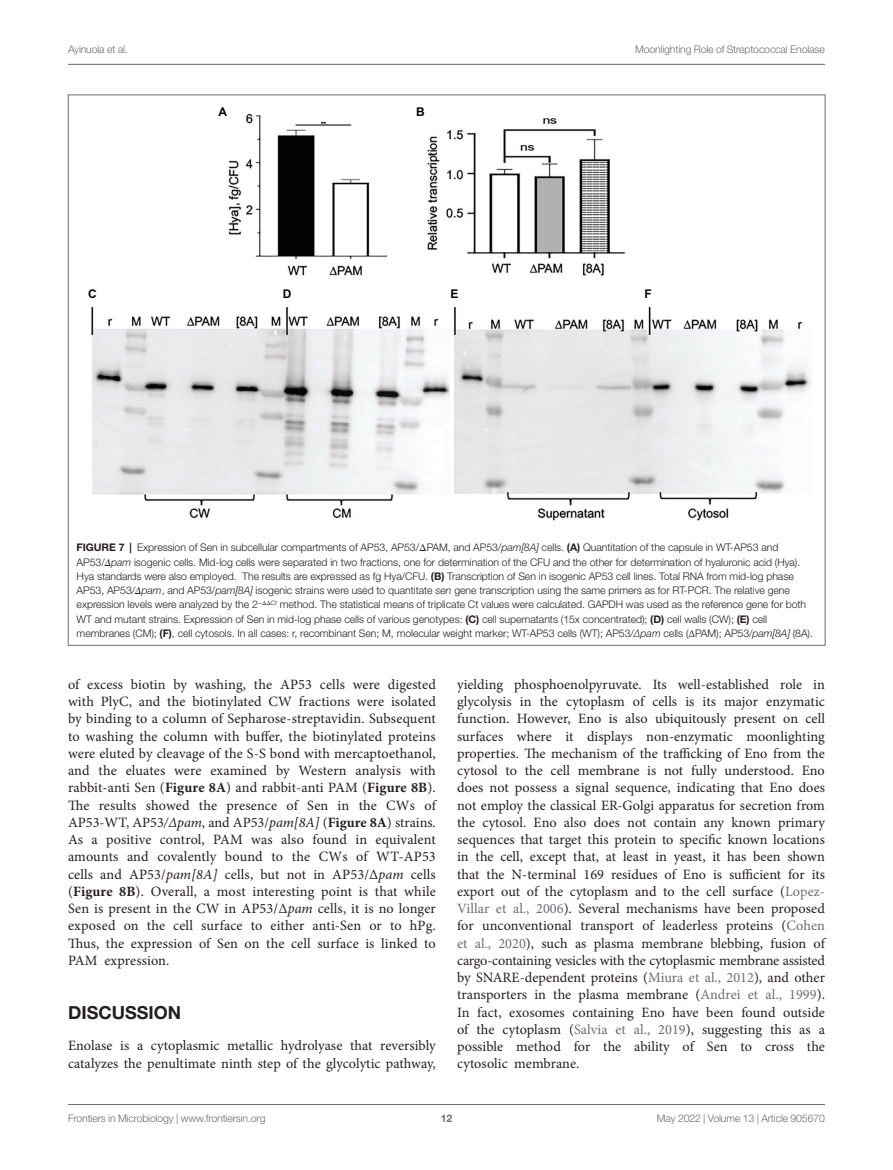
<style>
.page{position:relative;width:893px;height:1170px;background:#fff}
.page>*{position:absolute;margin:0;border:0;box-sizing:border-box;transform-origin:0 0}
.HEAD_1{font:700 18px "Helvetica Neue LT Std";color:#231f20}
.TEXT_FLUSH{font:14.25px/17.2px "Minion Pro";letter-spacing:.005em;color:#231f20}
.TEXT{font:14.25px/17.2px "Minion Pro";letter-spacing:.01em;color:#231f20;text-align:justify}
.t1{font:700 12px "Arial";color:#040503}
.FIG_LEG{font:300 10.5px/14.2px "Helvetica Neue LT Std";letter-spacing:-.005em;color:#231f20}
.t2{font:300 10.5px "Helvetica Neue LT Std";letter-spacing:-.015em;color:#6c6d70}
.t3{font:700 10.5px "Helvetica Neue LT Std";color:#6c6d70}
.s1{font-weight:700}
.s2{font-family:"STIX General";font-weight:400}
.s3{font-style:italic}
.s4{font-family:"STIX General";font-weight:400;font-style:italic}
.s5{font-family:"Minion Pro";font-weight:400}
.s6{color:#6c6d70}
</style>
<div class="page">
<hr style="left:68px;top:64px;width:757px;height:1px;background:#6c6d70">
<hr style="left:68px;top:1104px;width:757px;height:1px;background:#6c6d70">
<img style="left:91px;top:113px;width:721px;height:408px">
<p class="t2" style="left:68px;top:42px;width:61px">Ayinuola et al.</p>
<p class="t2" style="left:635px;top:42px;width:191px">Moonlighting Role of Streptococcal Enolase</p>
<p class="t1" style="left:219px;top:103px;width:10px">A</p>
<p class="t1" style="left:416px;top:103px;width:10px">B</p>
<p class="t1" style="left:88px;top:285px;width:10px">C</p>
<p class="t1" style="left:283px;top:285px;width:10px">D</p>
<p class="t1" style="left:451px;top:285px;width:10px">E</p>
<p class="t1" style="left:644px;top:285px;width:9px">F</p>
<p class="FIG_LEG" style="left:77px;top:540px;width:738px"><span class="s1">FIGURE 7 |</span> Expression of Sen in subcellular compartments of AP53, AP53/<span class="s2">Δ</span>PAM, and AP53/<span class="s3">pam[8A]</span> cells. <span class="s1">(A)</span> Quantitation of the capsule in WT-AP53 and AP53/<span class="s4">Δ</span><span class="s3">pam</span> isogenic cells. Mid-log cells were separated in two fractions, one for determination of the CFU and the other for determination of hyaluronic acid (Hya).<br>Hya standards were also employed. The results are expressed as fg Hya/CFU. <span class="s1">(B)</span> Transcription of Sen in isogenic AP53 cell lines. Total RNA from mid-log phase AP53, AP53/<span class="s4">Δ</span><span class="s3">pam</span>, and AP53/<span class="s3">pam[8A]</span> isogenic strains were used to quantitate <span class="s3">sen</span> gene transcription using the same primers as for RT-PCR. The relative gene expression levels were analyzed by the 2<sup>−ΔΔ</sup><sup>Ct</sup> method. The statistical means of triplicate Ct values were calculated. GAPDH was used as the reference gene for both WT and mutant strains. Expression of Sen in mid-log phase cells of various genotypes: <span class="s1">(C)</span> cell supernatants (15x concentrated); <span class="s1">(D)</span> cell walls (CW); <span class="s1">(E)</span> cell membranes (CM); <span class="s1">(F)</span>, cell cytosols. In all cases: r, recombinant Sen; M, molecular weight marker; WT-AP53 cells (WT); AP53/<span class="s3">∆pam</span> cells (<span class="s5">∆</span>PAM); AP53/<span class="s3">pam[8A]</span> (8A).</p>
<p class="TEXT" style="left:68px;top:675px;width:369px">of excess biotin by washing, the AP53 cells were digested with PlyC, and the biotinylated CW fractions were isolated by binding to a column of Sepharose-streptavidin. Subsequent to washing the column with buffer, the biotinylated proteins were eluted by cleavage of the S-S bond with mercaptoethanol, and the eluates were examined by Western analysis with rabbit-anti Sen (<span class="s1">Figure 8A</span>) and rabbit-anti PAM (<span class="s1">Figure 8B</span>).<br>The results showed the presence of Sen in the CWs of AP53-WT, AP53<span class="s3">/∆pam</span>, and AP53/<span class="s3">pam[8A]</span> (<span class="s1">Figure 8A</span>) strains.<br>As a positive control, PAM was also found in equivalent amounts and covalently bound to the CWs of WT-AP53 cells and AP53/<span class="s3">pam[8A]</span> cells, but not in AP53/∆<span class="s3">pam</span> cells (<span class="s1">Figure 8B</span>). Overall, a most interesting point is that while Sen is present in the CW in AP53/∆<span class="s3">pam</span> cells, it is no longer exposed on the cell surface to either anti-Sen or to hPg.<br>Thus, the expression of Sen on the cell surface is linked to PAM expression.</p>
<p class="HEAD_1" style="left:68px;top:1001px;width:115px">DISCUSSION</p>
<p class="TEXT_FLUSH" style="left:68px;top:1037px;width:369px">Enolase is a cytoplasmic metallic hydrolyase that reversibly catalyzes the penultimate ninth step of the glycolytic pathway,</p>
<p class="TEXT_FLUSH" style="left:457px;top:675px;width:369px;text-align:justify">yielding phosphoenolpyruvate. Its well-established role in glycolysis in the cytoplasm of cells is its major enzymatic function. However, Eno is also ubiquitously present on cell surfaces where it displays non-enzymatic moonlighting properties. The mechanism of the trafficking of Eno from the cytosol to the cell membrane is not fully understood. Eno does not possess a signal sequence, indicating that Eno does not employ the classical ER-Golgi apparatus for secretion from the cytosol. Eno also does not contain any known primary sequences that target this protein to specific known locations in the cell, except that, at least in yeast, it has been shown that the N-terminal 169 residues of Eno is sufficient for its export out of the cytoplasm and to the cell surface (<span class="s6">Lopez-Villar et al., 2006</span>). Several mechanisms have been proposed for unconventional transport of leaderless proteins (<span class="s6">Cohen et al., 2020</span>), such as plasma membrane blebbing, fusion of cargo-containing vesicles with the cytoplasmic membrane assisted by SNARE-dependent proteins (<span class="s6">Miura et al., 2012</span>), and other transporters in the plasma membrane (<span class="s6">Andrei et al., 1999</span>).<br>In fact, exosomes containing Eno have been found outside of the cytoplasm (<span class="s6">Salvia et al., 2019</span>), suggesting this as a possible method for the ability of Sen to cross the cytosolic membrane.</p>
<p class="t2" style="left:68px;top:1111px;width:199px">Frontiers in Microbiology | www.frontiersin.org</p>
<p class="t3" style="left:441px;top:1111px;width:13px">12</p>
<p class="t2" style="left:657px;top:1111px;width:169px">May 2022 | Volume 13 | Article 905670</p>
</div>
